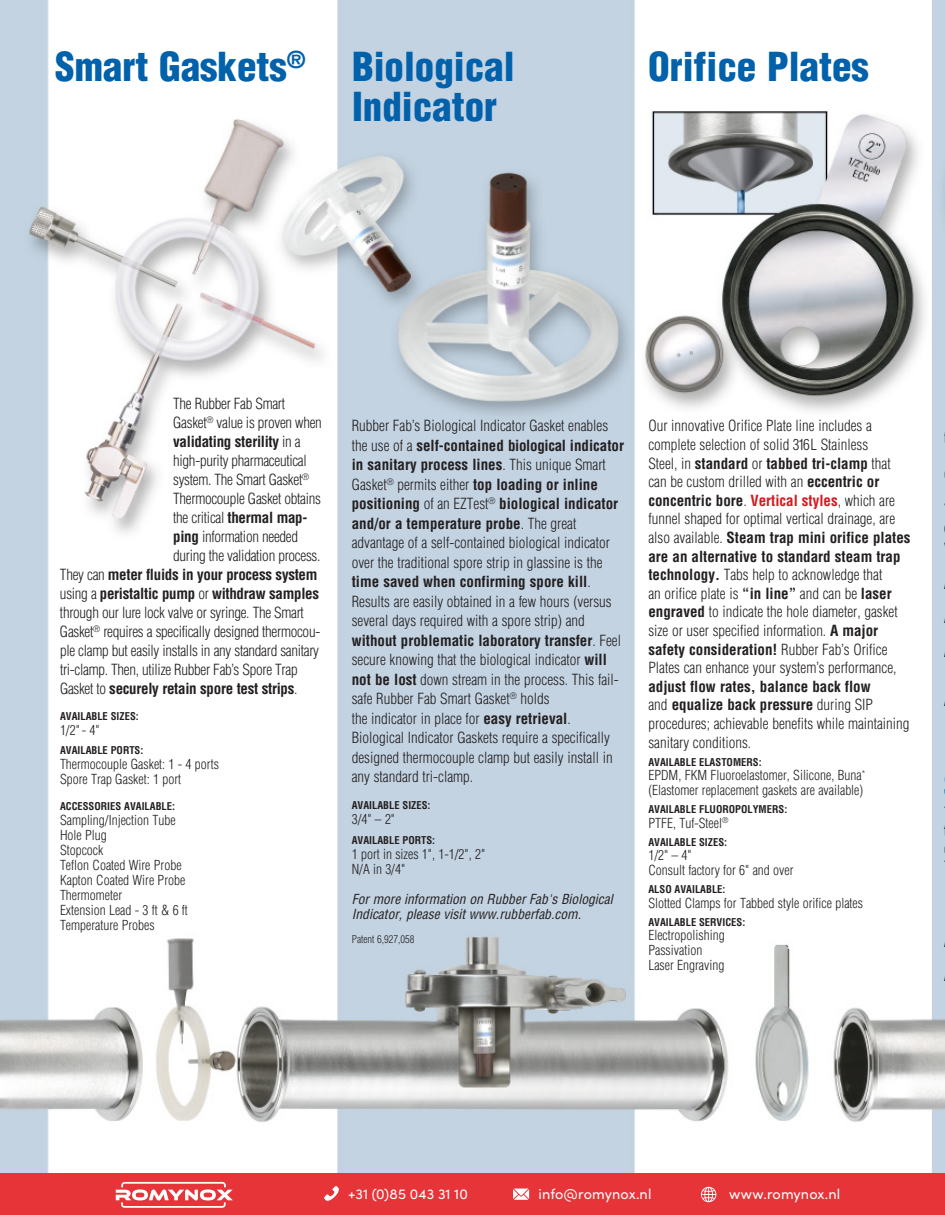
<style>
.page{position:relative;width:945px;height:1215px;background:#fff}
.page>*{position:absolute;margin:0;border:0;box-sizing:border-box;transform-origin:0 0}
.bigger_heads{font:900 condensed 39px/40.5px "Helvetica LT Std";color:#0161aa}
.t1{font:300 condensed 15px/19.5px "Helvetica LT Std";color:#231f20}
.t2{font:300 condensed 15px "Helvetica LT Std";letter-spacing:-.02em;color:#231f20}
.t3{font:700 condensed 15px "Helvetica LT Std";letter-spacing:-.02em;color:#231f20}
.t4{font:14.4px "Sofia Pro";letter-spacing:.005em;color:#fff}
.t5{font:300 condensed 13.5px "Helvetica LT Std";color:#231f20}
.t6{font:italic condensed 13.5px/15px "Helvetica LT Std";color:#231f20}
.t7{font:700 condensed 10.5px "Helvetica LT Std";color:#231f20}
.t8{font:300 condensed 10.5px "Helvetica LT Std";color:#231f20}
.s1{font-weight:300}
.s2{font-weight:700}
.s3{font-weight:700;color:#d41920}
</style>
<div class="page">
<img style="left:0;top:0;width:945px;height:1174px">
<div style="left:0;top:1174px;width:945px;height:41px;background:#e73439"></div>
<svg style="left:116px;top:1182px;width:117px;height:26px"></svg>
<svg style="left:701px;top:1187px;width:15px;height:16px"></svg>
<svg style="left:513px;top:1189px;width:16px;height:11px"></svg>
<svg style="left:324px;top:1186px;width:15px;height:15px"></svg>
<p class="bigger_heads" style="left:55px;top:46px;width:252px">Smart Gaskets<sup>®</sup></p>
<p class="bigger_heads" style="left:352px;top:46px;width:164px">Biological<br>Indicator</p>
<p class="bigger_heads" style="left:648px;top:46px;width:222px">Orifice Plates</p>
<p class="t2" style="left:173px;top:394px;width:113px">The Rubber Fab Smart</p>
<p class="t2" style="left:173px;top:413px;width:150px">Gasket<sup>®</sup> value is proven when</p>
<p class="t3" style="left:173px;top:432px;width:129px">validating sterility <span class="s1">in a</span></p>
<p class="t2" style="left:173px;top:451px;width:135px">high-purity pharmaceutical</p>
<p class="t2" style="left:173px;top:470px;width:137px">system. The Smart Gasket<sup>®</sup></p>
<p class="t2" style="left:173px;top:489px;width:149px">Thermocouple Gasket obtains</p>
<p class="t2" style="left:173px;top:508px;width:136px">the critical <span class="s2">thermal map-</span></p>
<p class="t2" style="left:173px;top:527px;width:126px"><span class="s2">ping</span> information needed</p>
<p class="t2" style="left:173px;top:546px;width:149px">during the validation process.</p>
<p class="t3" style="left:60px;top:565px;width:259px"><span class="s1">They can</span> meter fluids in your process system</p>
<p class="t3" style="left:60px;top:584px;width:261px"><span class="s1">using a</span> peristaltic pump <span class="s1">or</span> withdraw samples</p>
<p class="t2" style="left:60px;top:604px;width:245px">through our lure lock valve or syringe. The Smart</p>
<p class="t2" style="left:60px;top:623px;width:262px">Gasket<sup>®</sup> requires a specifically designed thermocou-</p>
<p class="t2" style="left:60px;top:642px;width:261px">ple clamp but easily installs in any standard sanitary</p>
<p class="t2" style="left:60px;top:661px;width:239px">tri-clamp. Then, utilize Rubber Fab’s Spore Trap</p>
<p class="t3" style="left:60px;top:680px;width:239px"><span class="s1">Gasket to</span> securely retain spore test strips<span class="s1">.</span></p>
<p class="t7" style="left:60px;top:710px;width:80px">AVAILABLE SIZES:</p>
<p class="t5" style="left:60px;top:722px;width:41px">1/2"- 4"</p>
<p class="t7" style="left:60px;top:744px;width:85px">AVAILABLE PORTS:</p>
<p class="t5" style="left:60px;top:756px;width:160px">Thermocouple Gasket: 1 - 4 ports</p>
<p class="t5" style="left:60px;top:771px;width:123px">Spore Trap Gasket: 1 port</p>
<p class="t7" style="left:60px;top:800px;width:116px">ACCESSORIES AVAILABLE:</p>
<p class="t5" style="left:60px;top:812px;width:117px">Sampling/Injection Tube</p>
<p class="t5" style="left:60px;top:827px;width:48px">Hole Plug</p>
<p class="t5" style="left:60px;top:842px;width:45px">Stopcock</p>
<p class="t5" style="left:60px;top:857px;width:123px">Teflon Coated Wire Probe</p>
<p class="t5" style="left:60px;top:872px;width:127px">Kapton Coated Wire Probe</p>
<p class="t5" style="left:60px;top:887px;width:64px">Thermometer</p>
<p class="t5" style="left:60px;top:902px;width:129px">Extension Lead - 3 ft &amp; 6 ft</p>
<p class="t5" style="left:60px;top:917px;width:96px">Temperature Probes</p>
<p class="t1" style="left:352px;top:416px;width:274px">Rubber Fab’s Biological Indicator Gasket enables the use of a <span class="s2">self-contained biological indicator in sanitary process lines</span>. This unique Smart Gasket<sup>®</sup> permits either <span class="s2">top loading or inline positioning</span> of an EZTest<sup>®</sup> <span class="s2">biological indicator and/or a temperature probe</span>. The great advantage of a self-contained biological indicator over the traditional spore strip in glassine is the <span class="s2">time saved when confirming spore kill</span>.<br>Results are easily obtained in a few hours (versus several days required with a spore strip) and <span class="s2">without problematic laboratory transfer</span>. Feel secure knowing that the biological indicator <span class="s2">will not be lost</span> down stream in the process. This fail&shy;safe Rubber Fab Smart Gasket<sup>®</sup> holds<br>the indicator in place for <span class="s2">easy retrieval</span>.<br>Biological Indicator Gaskets require a specifically designed thermocouple clamp but easily install in any standard tri-clamp.</p>
<p class="t7" style="left:352px;top:799px;width:80px">AVAILABLE SIZES:</p>
<p class="t5" style="left:352px;top:811px;width:45px">3/4" – 2"</p>
<p class="t7" style="left:352px;top:833px;width:85px">AVAILABLE PORTS:</p>
<p class="t5" style="left:352px;top:845px;width:135px">1 port in sizes 1", 1-1/2", 2"</p>
<p class="t5" style="left:352px;top:860px;width:55px">N/A in 3/4"</p>
<p class="t6" style="left:352px;top:891px;width:263px">For more information on Rubber Fab's Biological<br>Indicator, please visit www.rubberfab.com.</p>
<p class="t8" style="left:352px;top:932px;width:64px">Patent 6,927,058</p>
<p class="t1" style="left:648px;top:417px;width:264px;line-height:18.6px">Our innovative Orifice Plate line includes a complete selection of solid 316L Stainless<br>Steel, in <span class="s2">standard</span> or <span class="s2">tabbed tri-clamp</span> that can be custom drilled with an <span class="s2">eccentric or concentric bore</span>. <span class="s3">Vertical styles</span>, which are funnel shaped for optimal vertical drainage, are also available. <span class="s2">Steam trap mini orifice plates are an alternative to standard steam trap technology.</span> Tabs help to acknowledge that<br>an orifice plate is <span class="s2">“in line”</span> and can be <span class="s2">laser engraved</span> to indicate the hole diameter, gasket size or user specified information. <span class="s2">A major safety consideration!</span> Rubber Fab’s Orifice Plates can enhance your system’s performance, <span class="s2">adjust flow rates, balance back flow<br></span>and <span class="s2">equalize back pressure</span> during SIP procedures; achievable benefits while maintaining sanitary conditions.</p>
<p class="t7" style="left:648px;top:755px;width:115px">AVAILABLE ELASTOMERS:</p>
<p class="t5" style="left:648px;top:767px;width:218px">EPDM, FKM Fluoroelastomer, Silicone, Buna<sup>*</sup></p>
<p class="t5" style="left:648px;top:782px;width:216px">(Elastomer replacement gaskets are available)</p>
<p class="t7" style="left:648px;top:803px;width:140px">AVAILABLE FLUOROPOLYMERS:</p>
<p class="t5" style="left:648px;top:814px;width:82px">PTFE, Tuf-Steel<sup>®</sup></p>
<p class="t7" style="left:648px;top:835px;width:80px">AVAILABLE SIZES:</p>
<p class="t5" style="left:648px;top:847px;width:45px">1/2" – 4"</p>
<p class="t5" style="left:648px;top:862px;width:147px">Consult factory for 6" and over</p>
<p class="t7" style="left:648px;top:883px;width:79px">ALSO AVAILABLE:</p>
<p class="t5" style="left:648px;top:894px;width:216px">Slotted Clamps for Tabbed style orifice plates</p>
<p class="t7" style="left:648px;top:915px;width:98px">AVAILABLE SERVICES:</p>
<p class="t5" style="left:648px;top:927px;width:78px">Electropolishing</p>
<p class="t5" style="left:648px;top:942px;width:55px">Passivation</p>
<p class="t5" style="left:648px;top:957px;width:78px">Laser Engraving</p>
<p class="t4" style="left:348px;top:1184px;width:121px">+31 (0)85 043 31 10</p>
<p class="t4" style="left:539px;top:1184px;width:114px">info@romynox.nl</p>
<p class="t4" style="left:729px;top:1184px;width:113px">www.romynox.nl</p>
</div>
